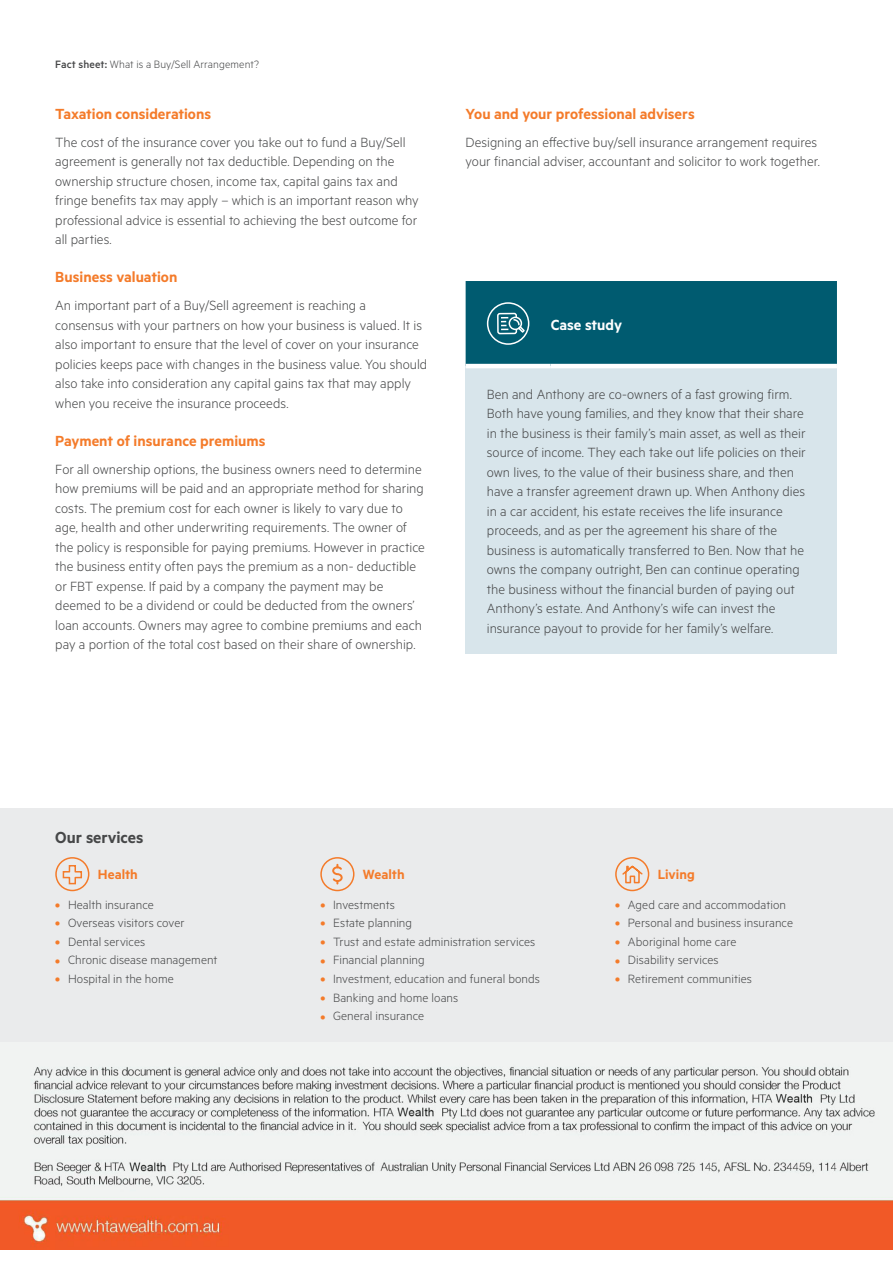
<style>
.page{position:relative;width:893px;height:1263px;background:#fff}
.page>*{position:absolute;margin:0;border:0;box-sizing:border-box;transform-origin:0 0}
.t1{font:600 18px "Metric";color:#464748}
.t2{font:600 16.5px "Metric";color:#f47b2a}
.t3{font:600 16.5px "Metric";letter-spacing:-.005em;color:#fff}
.t4{font:300 15px/19.5px "Metric";color:#464748}
.t5{font:600 15px "Metric";color:#f47b2a}
.t6{font:300 13.5px "Metric";letter-spacing:.005em;color:#464748}
.t7{font:300 12px "Metric";letter-spacing:.01em;color:#464748}
.s1{font-weight:500}
.s2{font-weight:600;color:#f47b2a}
</style>
<div class="page">
<div style="left:0;top:808px;width:893px;height:234px;background:#eaebec"></div>
<svg style="left:55px;top:857px;width:35px;height:35px"></svg>
<div style="left:320px;top:857px;width:34px;height:34px;border:2px solid #f47b2a;border-radius:50%"></div>
<svg style="left:332px;top:864px;width:11px;height:20px"></svg>
<div style="left:615px;top:857px;width:34px;height:34px;border:2px solid #f47b2a;border-radius:50%"></div>
<svg style="left:622px;top:864px;width:22px;height:20px"></svg>
<div style="left:466px;top:366px;width:371px;height:288px;background:#d8e5eb"></div>
<hr style="left:466px;top:364px;width:85px;height:4px;background:#fff">
<hr style="left:551px;top:364px;width:286px;height:4px;background:#fff">
<div style="left:466px;top:281px;width:371px;height:85px;background:#005b70"></div>
<img style="left:0;top:1042px;width:893px;height:207px">
<p class="t7" style="left:55px;top:57px;width:205px"><span class="s1">Fact sheet:</span> What is a Buy/Sell Arrangement?</p>
<p class="t2" style="left:55px;top:104px;width:157px">Taxation considerations</p>
<p class="t4" style="left:55px;top:132px;width:365px">The cost of the insurance cover you take out to fund a Buy/Sell agreement is generally not tax deductible. Depending on the ownership structure chosen, income tax, capital gains tax and fringe benefits tax may apply – which is an important reason why professional advice is essential to achieving the best outcome for all parties.</p>
<p class="t2" style="left:55px;top:267px;width:124px">Business valuation</p>
<p class="t4" style="left:55px;top:295px;width:374px">An important part of a Buy/Sell agreement is reaching a consensus with your partners on how your business is valued. It is also important to ensure that the level of cover on your insurance policies keeps pace with changes in the business value. You should also take into consideration any capital gains tax that may apply when you receive the insurance proceeds.</p>
<p class="t2" style="left:55px;top:431px;width:212px">Payment of insurance premiums</p>
<p class="t4" style="left:55px;top:459px;width:371px">For all ownership options, the business owners need to determine how premiums will be paid and an appropriate method for sharing costs. The premium cost for each owner is likely to vary due to age, health and other underwriting requirements. The owner of the policy is responsible for paying premiums. However in practice the business entity often pays the premium as a non- deductible or FBT expense. If paid by a company the payment may be deemed to be a dividend or could be deducted from the owners’ loan accounts. Owners may agree to combine premiums and each pay a portion of the total cost based on their share of ownership.</p>
<p class="t2" style="left:466px;top:104px;width:231px">You and your professional advisers</p>
<p class="t4" style="left:466px;top:132px;width:356px">Designing an effective buy/sell insurance arrangement requires your financial adviser, accountant and solicitor to work together.</p>
<p class="t3" style="left:551px;top:315px;width:73px">Case study</p>
<p class="t4" style="left:487px;top:383px;width:320px">Ben and Anthony are co-owners of a fast growing firm.<br>Both have young families, and they know that their share in the business is their family’s main asset, as well as their source of income. They each take out life policies on their own lives, to the value of their business share, and then have a transfer agreement drawn up. When Anthony dies in a car accident, his estate receives the life insurance proceeds, and as per the agreement his share of the business is automatically transferred to Ben. Now that he owns the company outright, Ben can continue operating the business without the financial burden of paying out Anthony’s estate. And Anthony’s wife can invest the insurance payout to provide for her family’s welfare.</p>
<p class="t1" style="left:55px;top:826px;width:90px">Our services</p>
<p class="t5" style="left:98px;top:866px;width:42px">Health</p>
<p class="t6" style="left:55px;top:896px;width:100px"><span class="s2">•</span> Health insurance</p>
<p class="t6" style="left:55px;top:915px;width:131px"><span class="s2">•</span> Overseas visitors cover</p>
<p class="t6" style="left:55px;top:934px;width:91px"><span class="s2">•</span> Dental services</p>
<p class="t6" style="left:55px;top:952px;width:164px"><span class="s2">•</span> Chronic disease management</p>
<p class="t6" style="left:55px;top:971px;width:120px"><span class="s2">•</span> Hospital in the home</p>
<p class="t5" style="left:363px;top:866px;width:43px">Wealth</p>
<p class="t6" style="left:320px;top:896px;width:76px"><span class="s2">•</span> Investments</p>
<p class="t6" style="left:320px;top:915px;width:93px"><span class="s2">•</span> Estate planning</p>
<p class="t6" style="left:320px;top:934px;width:217px"><span class="s2">•</span> Trust and estate administration services</p>
<p class="t6" style="left:320px;top:952px;width:106px"><span class="s2">•</span> Financial planning</p>
<p class="t6" style="left:320px;top:971px;width:221px"><span class="s2">•</span> Investment, education and funeral bonds</p>
<p class="t6" style="left:320px;top:989px;width:139px"><span class="s2">•</span> Banking and home loans</p>
<p class="t6" style="left:320px;top:1008px;width:105px"><span class="s2">•</span> General insurance</p>
<p class="t5" style="left:658px;top:866px;width:39px">Living</p>
<p class="t6" style="left:615px;top:896px;width:172px"><span class="s2">•</span> Aged care and accommodation</p>
<p class="t6" style="left:615px;top:915px;width:179px"><span class="s2">•</span> Personal and business insurance</p>
<p class="t6" style="left:615px;top:934px;width:123px"><span class="s2">•</span> Aboriginal home care</p>
<p class="t6" style="left:615px;top:952px;width:105px"><span class="s2">•</span> Disability services</p>
<p class="t6" style="left:615px;top:971px;width:138px"><span class="s2">•</span> Retirement communities</p>
</div>
